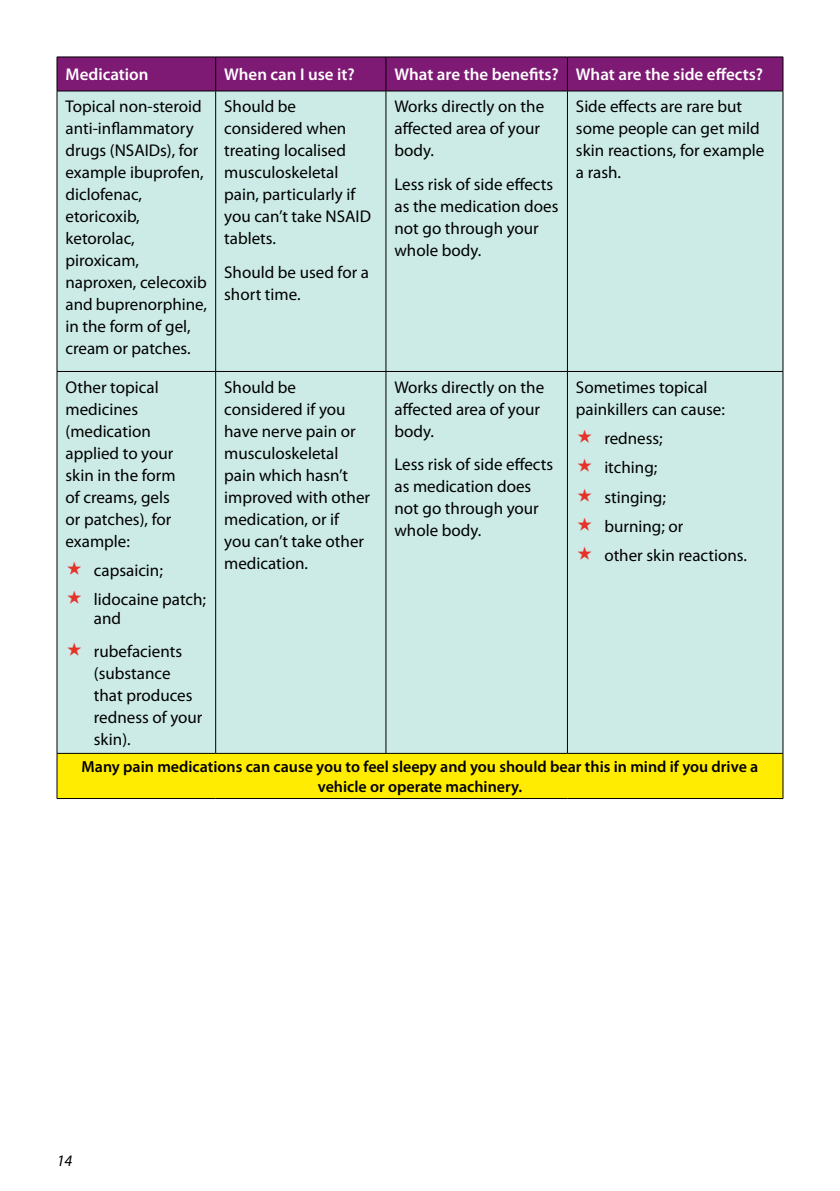
<style>
.page{position:relative;width:840px;height:1191px;background:#fff}
.page>*{position:absolute;margin:0;border:0;box-sizing:border-box;transform-origin:0 0}
.t1{font:17px/22px "Myriad Pro";color:#000}
.t2{font:600 17px "Myriad Pro";color:#fff}
.t3{font:600 16px/19.2px "Myriad Pro";color:#000;text-align:center}
.t4{font:italic 16px "Myriad Pro";color:#000}
</style>
<div class="page">
<div style="left:58px;top:58px;width:724px;height:33px;background:#7e1974"></div>
<div style="left:58px;top:92px;width:724px;height:661px;background:#ccebe6"></div>
<div style="left:57px;top:753px;width:725px;height:45px;background:#ffec00"></div>
<hr style="left:57px;top:91px;width:1px;height:280px;background:#000">
<hr style="left:215px;top:91px;width:1px;height:280px;background:#000">
<hr style="left:385px;top:91px;width:1px;height:280px;background:#000">
<hr style="left:566px;top:91px;width:1px;height:280px;background:#000">
<hr style="left:782px;top:91px;width:1px;height:280px;background:#000">
<hr style="left:57px;top:371px;width:158px;height:1px;background:#000">
<hr style="left:57px;top:372px;width:1px;height:381px;background:#000">
<hr style="left:215px;top:371px;width:171px;height:1px;background:#000">
<hr style="left:215px;top:372px;width:1px;height:381px;background:#000">
<hr style="left:386px;top:371px;width:181px;height:1px;background:#000">
<hr style="left:385px;top:372px;width:1px;height:381px;background:#000">
<hr style="left:567px;top:371px;width:215px;height:1px;background:#000">
<hr style="left:566px;top:372px;width:1px;height:381px;background:#000">
<hr style="left:782px;top:372px;width:1px;height:381px;background:#000">
<hr style="left:57px;top:57px;width:158px;height:1px;background:#000">
<hr style="left:215px;top:57px;width:171px;height:1px;background:#000">
<hr style="left:386px;top:57px;width:181px;height:1px;background:#000">
<hr style="left:567px;top:57px;width:215px;height:1px;background:#000">
<hr style="left:57px;top:753px;width:158px;height:1px;background:#000">
<hr style="left:57px;top:753px;width:1px;height:45px;background:#000">
<hr style="left:215px;top:753px;width:171px;height:1px;background:#000">
<hr style="left:386px;top:753px;width:181px;height:1px;background:#000">
<hr style="left:567px;top:753px;width:215px;height:1px;background:#000">
<hr style="left:782px;top:753px;width:1px;height:45px;background:#000">
<hr style="left:57px;top:798px;width:158px;height:1px;background:#000">
<hr style="left:215px;top:798px;width:171px;height:1px;background:#000">
<hr style="left:386px;top:798px;width:181px;height:1px;background:#000">
<hr style="left:567px;top:798px;width:215px;height:1px;background:#000">
<hr style="left:57px;top:57px;width:1px;height:34px;background:#000">
<hr style="left:57px;top:91px;width:158px;height:1px;background:#000">
<hr style="left:215px;top:57px;width:1px;height:34px;background:#000">
<hr style="left:215px;top:91px;width:171px;height:1px;background:#000">
<hr style="left:385px;top:57px;width:1px;height:34px;background:#000">
<hr style="left:386px;top:91px;width:181px;height:1px;background:#000">
<hr style="left:566px;top:57px;width:1px;height:34px;background:#000">
<hr style="left:782px;top:57px;width:1px;height:34px;background:#000">
<hr style="left:567px;top:91px;width:215px;height:1px;background:#000">
<svg style="left:67px;top:561px;width:14px;height:14px"></svg>
<svg style="left:67px;top:591px;width:14px;height:13px"></svg>
<svg style="left:67px;top:642px;width:14px;height:13px"></svg>
<svg style="left:577px;top:429px;width:14px;height:14px"></svg>
<svg style="left:577px;top:459px;width:14px;height:13px"></svg>
<svg style="left:577px;top:488px;width:14px;height:13px"></svg>
<svg style="left:577px;top:517px;width:14px;height:14px"></svg>
<svg style="left:577px;top:547px;width:14px;height:13px"></svg>
<p class="t2" style="left:65px;top:64px;width:84px">Medication</p>
<p class="t2" style="left:224px;top:64px;width:132px">When can I use it?</p>
<p class="t2" style="left:394px;top:64px;width:370px">What are the benefits? What are the side effects?</p>
<p class="t1" style="left:65px;top:95px;width:143px">Topical non-steroid anti-inflammatory drugs (NSAIDs), for example ibuprofen, diclofenac, etoricoxib, ketorolac, piroxicam, naproxen, celecoxib and buprenorphine, in the form of gel, cream or patches.</p>
<p class="t1" style="left:224px;top:95px;width:148px">Should be considered when treating localised musculoskeletal pain, particularly if you can’t take NSAID tablets.</p>
<p class="t1" style="left:575px;top:95px;width:190px">Side effects are rare but some people can get mild skin reactions, for example a rash.</p>
<p class="t1" style="left:394px;top:95px;width:151px">Works directly on the affected area of your body.</p>
<p class="t1" style="left:394px;top:173px;width:165px">Less risk of side effects as the medication does not go through your whole body.</p>
<p class="t1" style="left:224px;top:261px;width:146px">Should be used for a short time.</p>
<p class="t1" style="left:65px;top:376px;width:112px">Other topical medicines (medication applied to your skin in the form of creams, gels or patches), for example:</p>
<p class="t1" style="left:94px;top:555px;width:114px;line-height:29.4px">capsaicin; lidocaine patch;</p>
<p class="t1" style="left:94px;top:601px;width:90px;line-height:33.4px">and rubefacients</p>
<p class="t1" style="left:94px;top:662px;width:110px">(substance that produces redness of your skin).</p>
<p class="t1" style="left:224px;top:376px;width:147px">Should be considered if you have nerve pain or musculoskeletal pain which hasn’t improved with other medication, or if<br>you can’t take other medication.</p>
<p class="t1" style="left:394px;top:376px;width:151px">Works directly on the affected area of your body.</p>
<p class="t1" style="left:394px;top:453px;width:160px">Less risk of side effects as medication does not go through your whole body.</p>
<p class="t1" style="left:575px;top:376px;width:150px">Sometimes topical painkillers can cause:</p>
<p class="t1" style="left:604px;top:423px;width:144px;line-height:29.4px">redness;<br>itching;<br>stinging;<br>burning; or<br>other skin reactions.</p>
<p class="t3" style="left:82px;top:757px;width:678px">Many pain medications can cause you to feel sleepy and you should bear this in mind if you drive a vehicle or operate machinery.</p>
<p class="t4" style="left:57px;top:1151px;width:17px">14</p>
</div>
